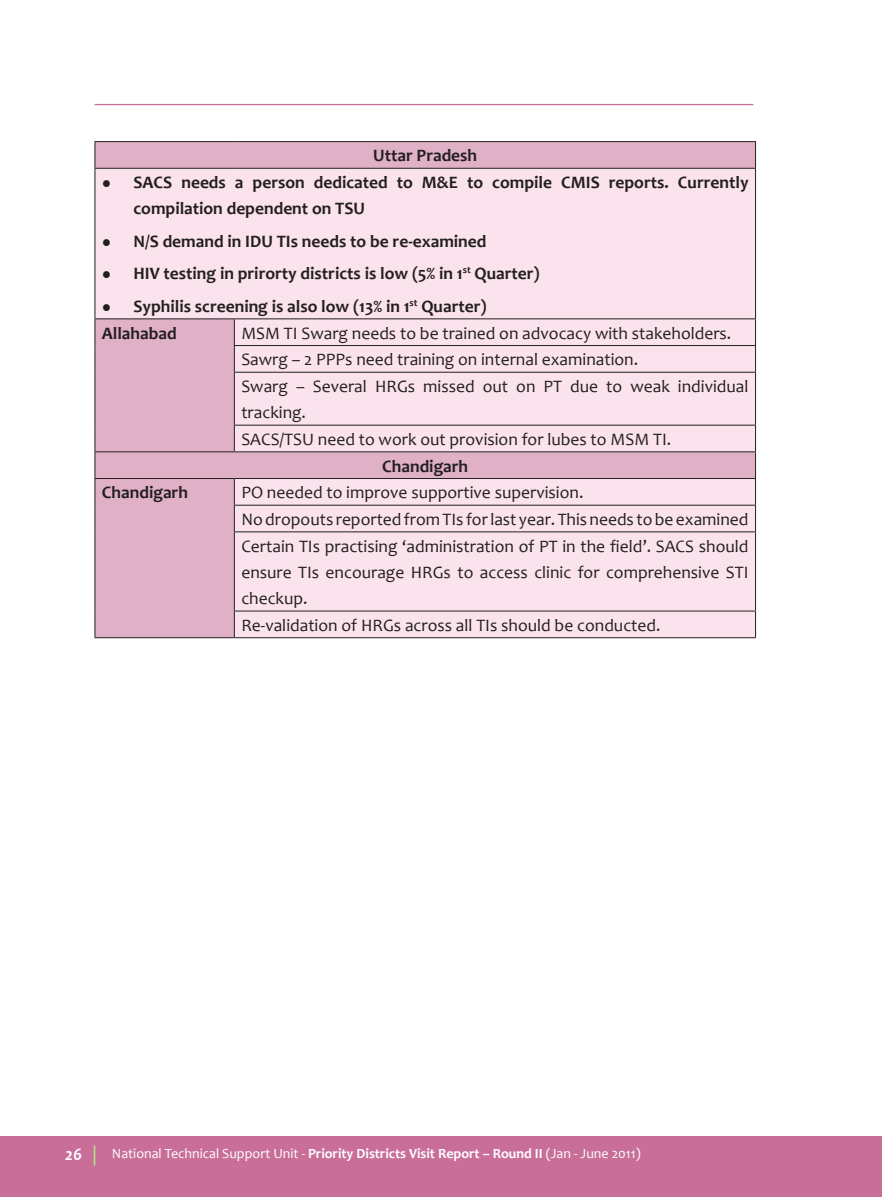
<style>
.page{position:relative;width:882px;height:1197px;background:#fff}
.page>*{position:absolute;margin:0;border:0;box-sizing:border-box;transform-origin:0 0}
.Running_Text{font:17.5px/26.2px "Candara";color:#231f20}
.Bullet-1{font:700 17.5px/26.2px "Candara";color:#231f20}
.Running_Text-2{font:700 17.5px "Candara";color:#231f20}
.t1{font:italic 700 17.5px "Candara";color:#fff}
.t2{font:14px "Candara";color:#fff}
.s1{font-family:"Trebuchet MS";font-weight:400;font-size:15.75px}
.s2{font-weight:700}
</style>
<div class="page">
<div style="left:0;top:1136px;width:881px;height:61px;background:#c86e98"></div>
<hr style="left:881px;top:1136px;width:1px;height:61px;background:#c86e98">
<svg style="left:94px;top:1146px;width:1px;height:20px"></svg>
<hr style="left:94px;top:104px;width:659px;height:1px;background:#c86e98">
<div style="left:95px;top:142px;width:660px;height:495px;background:#e0b0c6"></div>
<svg style="left:95px;top:169px;width:660px;height:282px;background:#f6dce7"></svg>
<div style="left:235px;top:479px;width:520px;height:158px;background:#fbe3ed"></div>
<hr style="left:94px;top:141px;width:140px;height:1px;background:#231f20">
<svg style="left:94px;top:142px;width:1px;height:26px"></svg>
<hr style="left:234px;top:141px;width:522px;height:1px;background:#231f20">
<svg style="left:755px;top:142px;width:1px;height:26px"></svg>
<hr style="left:94px;top:168px;width:140px;height:1px;background:#231f20">
<hr style="left:94px;top:169px;width:1px;height:149px;background:#231f20">
<hr style="left:234px;top:168px;width:522px;height:1px;background:#231f20">
<hr style="left:755px;top:169px;width:1px;height:149px;background:#231f20">
<hr style="left:94px;top:318px;width:140px;height:1px;background:#231f20">
<hr style="left:234px;top:318px;width:522px;height:1px;background:#231f20">
<svg style="left:94px;top:319px;width:1px;height:53px"></svg>
<hr style="left:234px;top:345px;width:522px;height:1px;background:#231f20">
<svg style="left:234px;top:319px;width:1px;height:53px"></svg>
<svg style="left:755px;top:319px;width:1px;height:53px"></svg>
<hr style="left:94px;top:372px;width:1px;height:53px;background:#231f20">
<hr style="left:234px;top:372px;width:522px;height:1px;background:#231f20">
<hr style="left:234px;top:373px;width:1px;height:52px;background:#231f20">
<hr style="left:755px;top:373px;width:1px;height:52px;background:#231f20">
<hr style="left:234px;top:425px;width:522px;height:1px;background:#231f20">
<svg style="left:234px;top:426px;width:1px;height:25px"></svg>
<hr style="left:94px;top:451px;width:140px;height:1px;background:#231f20">
<hr style="left:234px;top:451px;width:522px;height:1px;background:#231f20">
<hr style="left:94px;top:478px;width:140px;height:1px;background:#231f20">
<hr style="left:234px;top:478px;width:522px;height:1px;background:#231f20">
<svg style="left:94px;top:425px;width:1px;height:107px"></svg>
<hr style="left:234px;top:505px;width:522px;height:1px;background:#231f20">
<svg style="left:234px;top:479px;width:1px;height:52px"></svg>
<svg style="left:755px;top:426px;width:1px;height:105px"></svg>
<hr style="left:94px;top:532px;width:1px;height:79px;background:#231f20">
<hr style="left:234px;top:531px;width:522px;height:1px;background:#231f20">
<hr style="left:234px;top:532px;width:1px;height:79px;background:#231f20">
<hr style="left:755px;top:532px;width:1px;height:79px;background:#231f20">
<svg style="left:94px;top:611px;width:1px;height:26px"></svg>
<hr style="left:234px;top:611px;width:522px;height:1px;background:#231f20">
<svg style="left:234px;top:611px;width:1px;height:26px"></svg>
<svg style="left:755px;top:611px;width:1px;height:26px"></svg>
<hr style="left:94px;top:637px;width:140px;height:1px;background:#231f20">
<hr style="left:234px;top:637px;width:522px;height:1px;background:#231f20">
<p class="Running_Text-2" style="left:373px;top:145px;width:105px">Uttar Pradesh</p>
<p class="Bullet-1" style="left:133px;top:169px;width:617px;text-indent:-32px"><span class="s1">●</span> SACS needs a person dedicated to M&amp;E to compile CMIS reports. Currently compilation dependent on TSU</p>
<p class="Bullet-1" style="left:102px;top:228px;width:386px"><span class="s1">●</span> N/S demand in IDU TIs needs to be re-examined</p>
<p class="Bullet-1" style="left:102px;top:261px;width:439px"><span class="s1">●</span> HIV testing in prirorty districts is low (5% in 1<sup>st</sup> Quarter)</p>
<p class="Bullet-1" style="left:102px;top:293px;width:386px"><span class="s1">●</span> Syphilis screening is also low (13% in 1<sup>st</sup> Quarter)</p>
<p class="Running_Text-2" style="left:102px;top:322px;width:76px">Allahabad</p>
<p class="Running_Text" style="left:241px;top:320px;width:492px">MSM TI Swarg needs to be trained on advocacy with stakeholders.</p>
<p class="Running_Text" style="left:241px;top:346px;width:398px">Sawrg – 2 PPPs need training on internal examination.</p>
<p class="Running_Text" style="left:241px;top:373px;width:509px">Swarg – Several HRGs missed out on PT due to weak individual tracking.</p>
<p class="Running_Text" style="left:241px;top:426px;width:431px">SACS/TSU need to work out provision for lubes to MSM TI.</p>
<p class="Running_Text-2" style="left:382px;top:455px;width:88px">Chandigarh</p>
<p class="Running_Text-2" style="left:102px;top:482px;width:88px">Chandigarh</p>
<p class="Running_Text" style="left:241px;top:479px;width:344px">PO needed to improve supportive supervision.</p>
<p class="Running_Text" style="left:241px;top:506px;width:509px">No dropouts reported from TIs for last year. This needs to be examined</p>
<p class="Running_Text" style="left:241px;top:533px;width:509px;text-align:justify">Certain TIs practising ‘administration of PT in the field’. SACS should ensure TIs encourage HRGs to access clinic for comprehensive STI checkup.</p>
<p class="Running_Text" style="left:241px;top:612px;width:421px">Re-validation of HRGs across all TIs should be conducted.</p>
<p class="t1" style="left:65px;top:1144px;width:19px">26</p>
<p class="t2" style="left:112px;top:1145px;width:530px">National Technical Support Unit - <span class="s2">Priority Districts Visit Report – Round II</span> (Jan - June 2011)</p>
</div>
